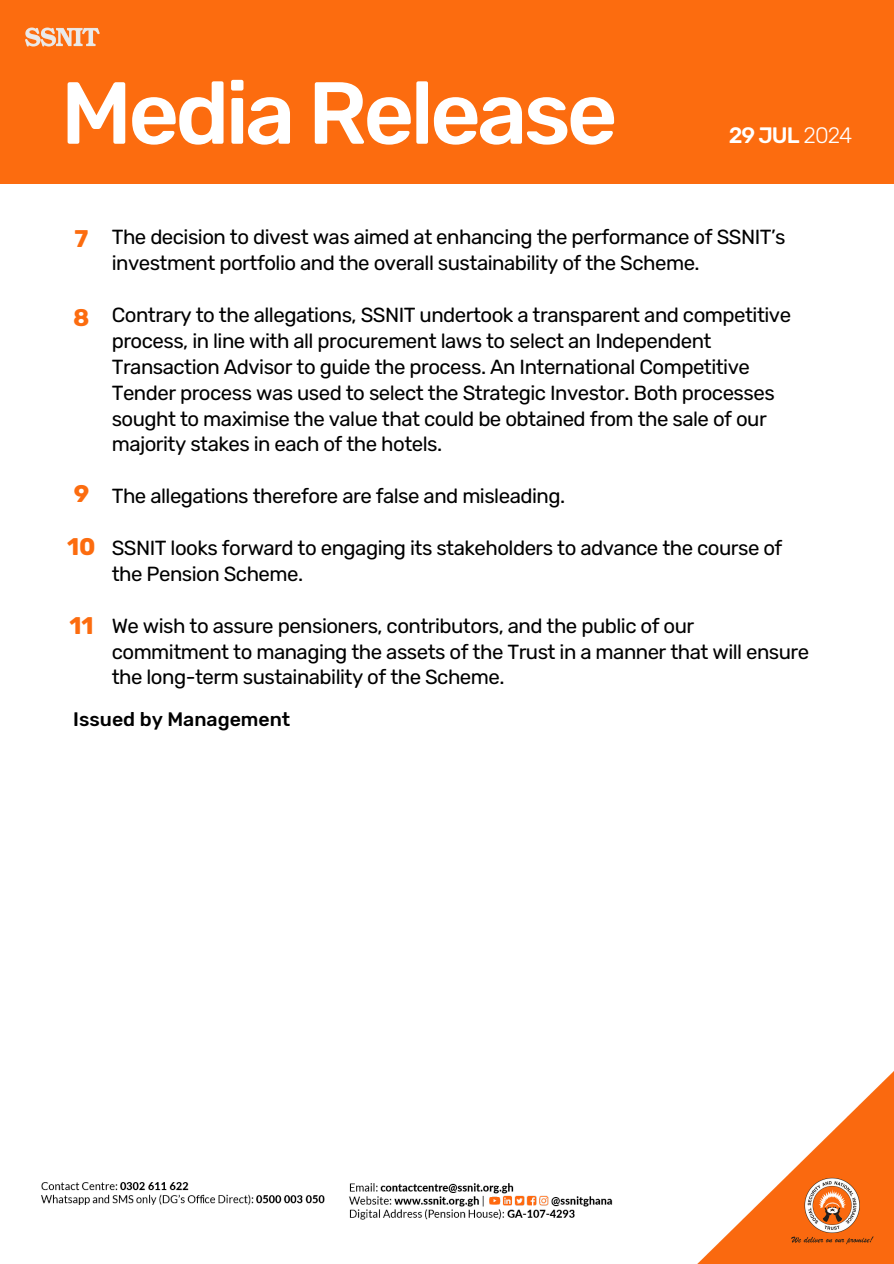
<style>
.page{position:relative;width:894px;height:1264px;background:#fff}
.page>*{position:absolute;margin:0;border:0;box-sizing:border-box;transform-origin:0 0}
.t1{font:500 87.9px "Rubik";letter-spacing:-.045em;color:#fff}
.t2{font:700 24px "Rubik";color:#fc6c0f}
.t3{font:500 22.2px "Rubik";color:#fff}
.t4{font:20.4px/25.8px "Rubik";letter-spacing:-.025em;color:#000}
.t5{font:500 19.5px "Rubik";color:#000}
.s1{font-weight:300}
</style>
<div class="page">
<img style="left:698px;top:1072px;width:195px;height:191px">
<div style="left:0;top:0;width:893px;height:184px;background:#fc6c0f"></div>
<img style="left:25px;top:27px;width:75px;height:20px">
<img style="left:41px;top:1182px;width:572px;height:38px">
<div style="left:37px;top:1204px;width:222px;height:43px;background:#fff"></div>
<h2 class="t1" style="left:61px;top:62px;width:558px">Media Release</h2>
<p class="t3" style="left:728px;top:122px;width:125px">29 JUL <span class="s1">2024</span></p>
<p class="t2" style="left:74px;top:225px;width:15px">7</p>
<p class="t2" style="left:73px;top:304px;width:18px">8</p>
<p class="t2" style="left:74px;top:479px;width:17px">9</p>
<p class="t2" style="left:67px;top:532px;width:30px">10</p>
<p class="t2" style="left:69px;top:611px;width:26px">11</p>
<p class="t4" style="left:112px;top:224px;width:675px">The decision to divest was aimed at enhancing the performance of SSNIT’s investment portfolio and the overall sustainability of the Scheme.</p>
<h3 class="t4" style="left:112px;top:302px;width:680px">Contrary to the allegations, SSNIT undertook a transparent and competitive process, in line with all procurement laws to select an Independent Transaction Advisor to guide the process. An International Competitive Tender process was used to select the Strategic Investor. Both processes sought to maximise the value that could be obtained from the sale of our majority stakes in each of the hotels.</h3>
<h3 class="t4" style="left:112px;top:483px;width:455px">The allegations therefore are false and misleading.</h3>
<h3 class="t4" style="left:112px;top:535px;width:672px">SSNIT looks forward to engaging its stakeholders to advance the course of the Pension Scheme.</h3>
<h3 class="t4" style="left:112px;top:612px;width:698px">We wish to assure pensioners, contributors, and the public of our commitment to managing the assets of the Trust in a manner that will ensure the long-term sustainability of the Scheme.</h3>
<p class="t5" style="left:73px;top:707px;width:218px">Issued by Management</p>
</div>
